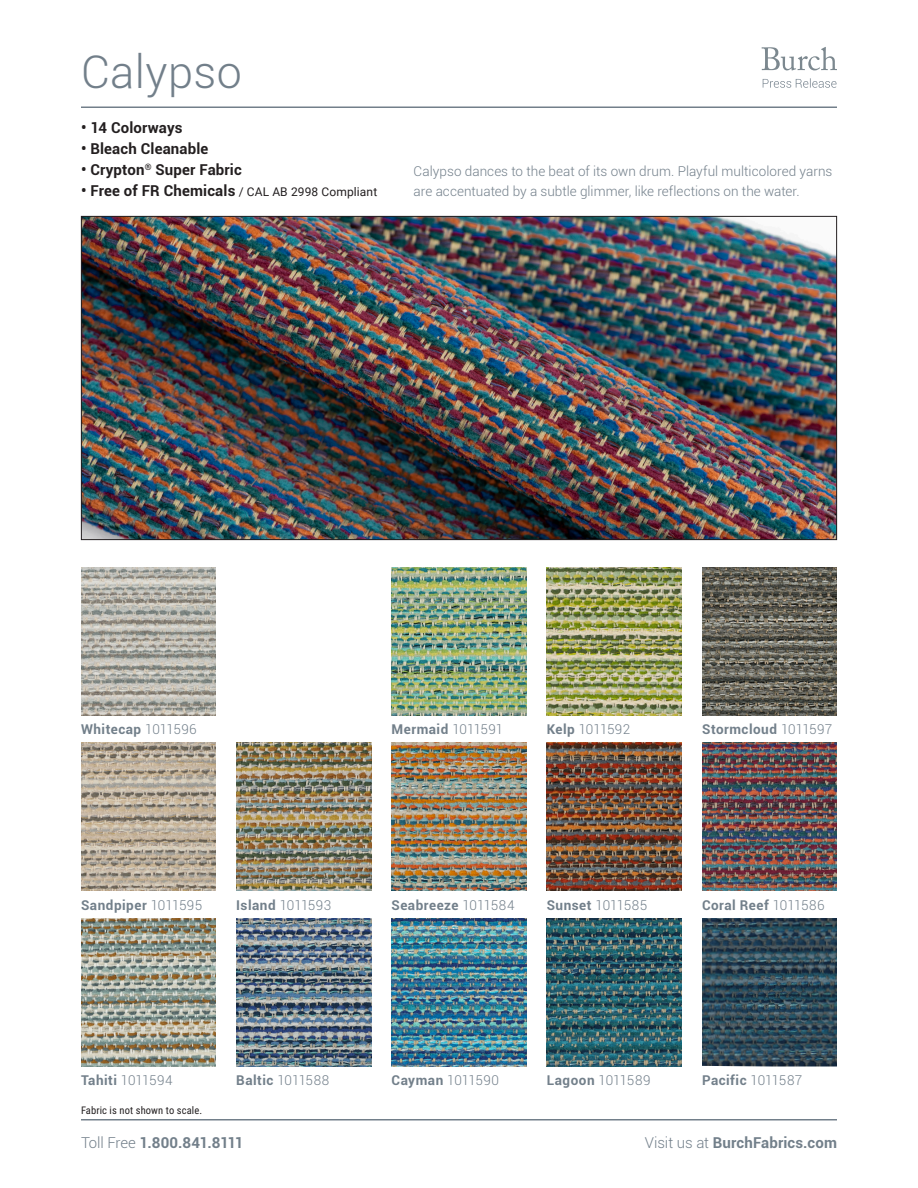
<style>
.page{position:relative;width:918px;height:1188px;background:#fff}
.page>*{position:absolute;margin:0;border:0;box-sizing:border-box;transform-origin:0 0}
.t1{font:300 45px "Roboto";letter-spacing:.01em;color:#727f8a}
.t2{font:700 15px "Roboto";letter-spacing:.01em;color:#231f20}
.t3{font:700 15px "Roboto";letter-spacing:.01em;color:#727f8a}
.t4{font:700 15px "Roboto";letter-spacing:-.025em;color:#727f8a}
.Bullet_Points{font:300 13.5px/19.5px "Roboto";color:#727f8a}
.t5{font:700 13.5px "Roboto";letter-spacing:.04em;color:#727f8a}
.t6{font:12px "Roboto";letter-spacing:.01em;color:#231f20}
.t7{font:10.5px "Roboto Condensed";letter-spacing:.01em;color:#231f20}
.s1{font-weight:700;font-size:15px}
.s2{font-weight:300}
.s3{font-weight:700}
</style>
<div class="page">
<hr style="left:81px;top:1119px;width:756px;height:1px;background:#727f8a">
<svg style="left:762px;top:47px;width:75px;height:23px"></svg>
<svg style="left:763px;top:78px;width:73px;height:10px"></svg>
<hr style="left:81px;top:106px;width:756px;height:2px;background:#727f8a">
<img style="left:83px;top:218px;width:752px;height:320px">
<img style="left:702px;top:918px;width:135px;height:148px">
<img style="left:392px;top:918px;width:134px;height:148px">
<img style="left:702px;top:742px;width:135px;height:149px">
<img style="left:547px;top:567px;width:135px;height:148px">
<img style="left:236px;top:742px;width:135px;height:149px">
<img style="left:392px;top:742px;width:134px;height:149px">
<img style="left:81px;top:742px;width:135px;height:149px">
<img style="left:236px;top:918px;width:135px;height:148px">
<img style="left:547px;top:918px;width:135px;height:148px">
<img style="left:81px;top:567px;width:135px;height:148px">
<img style="left:702px;top:567px;width:135px;height:148px">
<img style="left:547px;top:742px;width:135px;height:149px">
<img style="left:81px;top:918px;width:135px;height:148px">
<img style="left:392px;top:567px;width:134px;height:148px">
<p class="t1" style="left:81px;top:41px;width:163px">Calypso</p>
<p class="t2" style="left:81px;top:117px;width:103px">• 14 Colorways</p>
<p class="t2" style="left:81px;top:138px;width:129px">• Bleach Cleanable</p>
<p class="t2" style="left:81px;top:159px;width:162px">• Crypton<sup>®</sup> Super Fabric</p>
<p class="t6" style="left:81px;top:183px;width:298px"><span class="s1">• Free of FR Chemicals</span> / CAL AB 2998 Compliant</p>
<p class="Bullet_Points" style="left:414px;top:161px;width:420px">Calypso dances to the beat of its own drum. Playful multicolored yarns are accentuated by a subtle glimmer, like reflections on the water.</p>
<p class="t5" style="left:81px;top:720px;width:117px">Whitecap <span class="s2">1011596</span></p>
<p class="t5" style="left:702px;top:720px;width:132px">Stormcloud <span class="s2">1011597</span></p>
<p class="t5" style="left:392px;top:720px;width:113px">Mermaid <span class="s2">1011591</span></p>
<p class="Bullet_Points" style="left:547px;top:719px;width:85px"><span class="s3">Kelp</span> 1011592</p>
<p class="t5" style="left:81px;top:895px;width:123px">Sandpiper <span class="s2">1011595</span></p>
<p class="Bullet_Points" style="left:236px;top:895px;width:97px"><span class="s3">Island</span> 1011593</p>
<p class="t5" style="left:392px;top:895px;width:125px">Seabreeze <span class="s2">1011584</span></p>
<p class="Bullet_Points" style="left:547px;top:895px;width:102px"><span class="s3">Sunset</span> 1011585</p>
<p class="t5" style="left:702px;top:895px;width:124px">Coral Reef <span class="s2">1011586</span></p>
<p class="Bullet_Points" style="left:81px;top:1070px;width:93px"><span class="s3">Tahiti</span> 1011594</p>
<p class="t7" style="left:81px;top:1103px;width:123px">Fabric is not shown to scale.</p>
<p class="Bullet_Points" style="left:392px;top:1070px;width:109px"><span class="s3">Cayman</span> 1011590</p>
<p class="t5" style="left:702px;top:1071px;width:102px">Pacific <span class="s2">1011587</span></p>
<p class="Bullet_Points" style="left:236px;top:1070px;width:95px"><span class="s3">Baltic</span> 1011588</p>
<p class="Bullet_Points" style="left:547px;top:1070px;width:105px"><span class="s3">Lagoon</span> 1011589</p>
<p class="t4" style="left:81px;top:1132px;width:164px"><span class="s2">Toll Free</span> 1.800.841.8111</p>
<p class="t3" style="left:645px;top:1132px;width:194px"><span class="s2">Visit us at</span> BurchFabrics.com</p>
</div>
